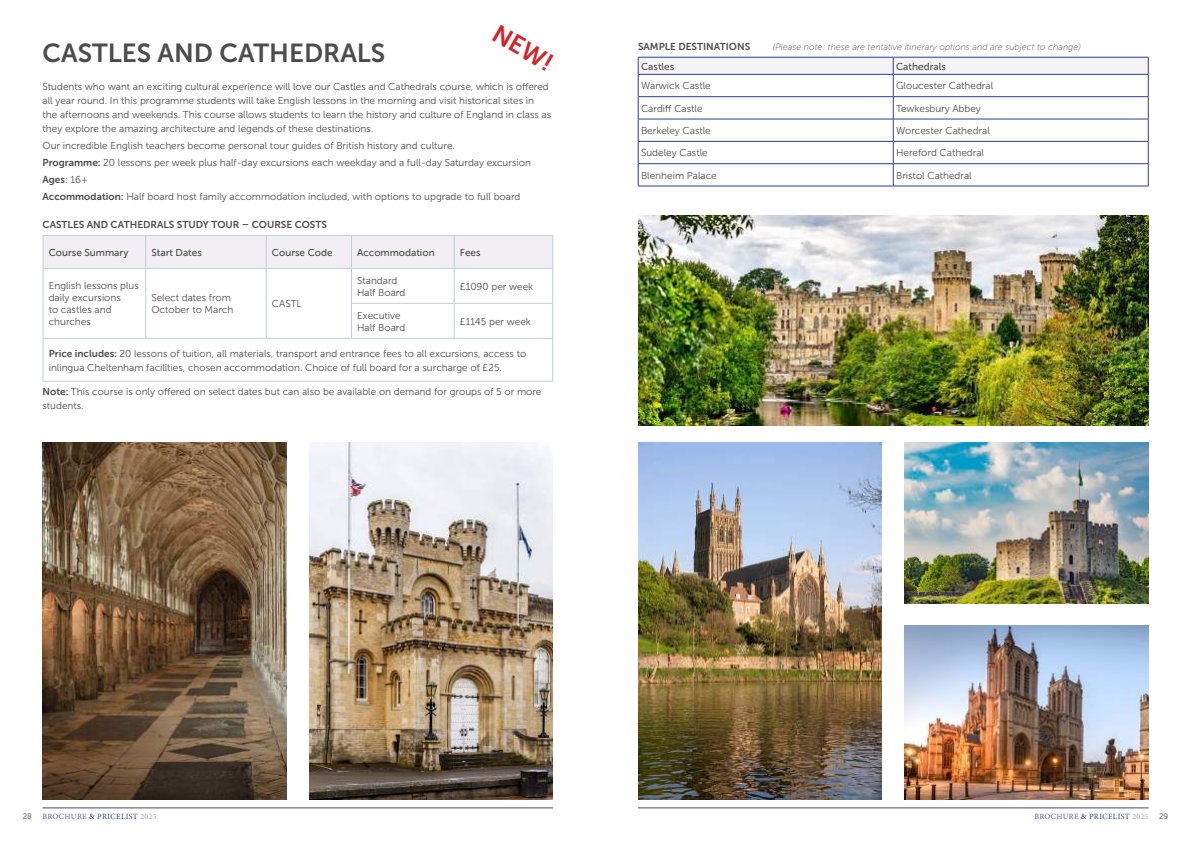
<style>
.page{position:relative;width:1191px;height:842px;background:#fff}
.page>*{position:absolute;margin:0;border:0;box-sizing:border-box;transform-origin:0 0}
.t1{font:26px "Museo Sans 700";color:#4e4b4c}
.t2{font:25px "Museo Sans 700";color:#d42429}
.t3{font:10px/12px "Museo Sans 300";color:#4e4b4c}
.t4{font:10px "Museo Sans 700";color:#4e4b4c}
.t5{font:10px "Museo Sans 500";color:#4e4b4c}
.t6{font:italic 9px "Museo Sans 100";color:#4e4b4c}
.t7{font:8px "Minion Pro";letter-spacing:.035em;color:#2a3f91}
.t8{font:8px "Museo Sans 300";color:#4e4b4c}
.s1{font-family:"Museo Sans 700"}
.s2{font-family:"Museo Sans 300"}
.s3{color:#555ba2}
.s4{color:#aaaaac}
</style>
<div class="page">
<hr style="left:43px;top:807px;width:510px;height:1px;background:#4e4b4c">
<hr style="left:638px;top:807px;width:510px;height:1px;background:#4e4b4c">
<div style="left:44px;top:236px;width:508px;height:32px;background:#f1eef4"></div>
<svg style="left:44px;top:269px;width:508px;height:112px"></svg>
<hr style="left:43px;top:339px;width:1px;height:42px;background:#bfcdd5">
<hr style="left:552px;top:339px;width:1px;height:42px;background:#bfcdd5">
<hr style="left:43px;top:381px;width:103px;height:1px;background:#bfcdd5">
<hr style="left:146px;top:381px;width:120px;height:1px;background:#bfcdd5">
<hr style="left:266px;top:381px;width:85px;height:1px;background:#bfcdd5">
<hr style="left:351px;top:381px;width:103px;height:1px;background:#bfcdd5">
<hr style="left:454px;top:381px;width:99px;height:1px;background:#bfcdd5">
<hr style="left:266px;top:235px;width:85px;height:1px;background:#bfcdd5">
<hr style="left:454px;top:235px;width:99px;height:1px;background:#bfcdd5">
<hr style="left:552px;top:236px;width:1px;height:32px;background:#bfcdd5">
<hr style="left:43px;top:268px;width:103px;height:1px;background:#bfcdd5">
<hr style="left:146px;top:268px;width:120px;height:1px;background:#bfcdd5">
<hr style="left:266px;top:268px;width:85px;height:1px;background:#bfcdd5">
<hr style="left:266px;top:338px;width:85px;height:1px;background:#bfcdd5">
<hr style="left:351px;top:268px;width:103px;height:1px;background:#bfcdd5">
<hr style="left:454px;top:268px;width:99px;height:1px;background:#bfcdd5">
<hr style="left:552px;top:269px;width:1px;height:34px;background:#bfcdd5">
<hr style="left:43px;top:235px;width:103px;height:1px;background:#bfcdd5">
<hr style="left:43px;top:236px;width:1px;height:32px;background:#bfcdd5">
<hr style="left:43px;top:269px;width:1px;height:34px;background:#bfcdd5">
<hr style="left:43px;top:303px;width:1px;height:35px;background:#bfcdd5">
<hr style="left:43px;top:338px;width:103px;height:1px;background:#bfcdd5">
<hr style="left:146px;top:235px;width:120px;height:1px;background:#bfcdd5">
<hr style="left:145px;top:236px;width:1px;height:32px;background:#bfcdd5">
<hr style="left:266px;top:236px;width:1px;height:32px;background:#bfcdd5">
<hr style="left:145px;top:269px;width:1px;height:34px;background:#bfcdd5">
<hr style="left:266px;top:269px;width:1px;height:34px;background:#bfcdd5">
<hr style="left:145px;top:303px;width:1px;height:35px;background:#bfcdd5">
<hr style="left:266px;top:303px;width:1px;height:35px;background:#bfcdd5">
<hr style="left:146px;top:338px;width:120px;height:1px;background:#bfcdd5">
<hr style="left:351px;top:235px;width:103px;height:1px;background:#bfcdd5">
<hr style="left:351px;top:236px;width:1px;height:32px;background:#bfcdd5">
<hr style="left:454px;top:236px;width:1px;height:32px;background:#bfcdd5">
<hr style="left:351px;top:269px;width:1px;height:34px;background:#bfcdd5">
<hr style="left:454px;top:269px;width:1px;height:34px;background:#bfcdd5">
<hr style="left:454px;top:304px;width:1px;height:34px;background:#bfcdd5">
<hr style="left:351px;top:303px;width:103px;height:1px;background:#bfcdd5">
<hr style="left:351px;top:304px;width:1px;height:34px;background:#bfcdd5">
<hr style="left:454px;top:303px;width:99px;height:1px;background:#bfcdd5">
<hr style="left:552px;top:304px;width:1px;height:34px;background:#bfcdd5">
<hr style="left:351px;top:338px;width:103px;height:1px;background:#bfcdd5">
<hr style="left:454px;top:338px;width:99px;height:1px;background:#bfcdd5">
<img style="left:638px;top:216px;width:510px;height:210px">
<img style="left:43px;top:443px;width:243px;height:356px">
<img style="left:904px;top:443px;width:244px;height:161px">
<img style="left:638px;top:443px;width:244px;height:356px">
<svg style="left:638px;top:57px;width:511px;height:129px"></svg>
<hr style="left:638px;top:97px;width:255px;height:1px;background:#2a3f91">
<hr style="left:893px;top:97px;width:255px;height:1px;background:#2a3f91">
<hr style="left:638px;top:119px;width:255px;height:1px;background:#2a3f91">
<hr style="left:893px;top:119px;width:255px;height:1px;background:#2a3f91">
<hr style="left:638px;top:141px;width:255px;height:1px;background:#2a3f91">
<hr style="left:893px;top:141px;width:255px;height:1px;background:#2a3f91">
<hr style="left:638px;top:163px;width:255px;height:1px;background:#2a3f91">
<hr style="left:893px;top:163px;width:255px;height:1px;background:#2a3f91">
<hr style="left:638px;top:186px;width:255px;height:1px;background:#2a3f91">
<hr style="left:893px;top:186px;width:255px;height:1px;background:#2a3f91">
<img style="left:309px;top:443px;width:244px;height:356px">
<img style="left:904px;top:625px;width:244px;height:174px">
<h2 class="t2" style="left:501px;top:19px;width:67px;rotate:30deg">NEW!</h2>
<h1 class="t1" style="left:43px;top:39px;width:344px">CASTLES AND CATHEDRALS</h1>
<p class="t3" style="left:43px;top:80px;width:510px;line-height:14px">Students who want an exciting cultural experience will love our Castles and Cathedrals course, which is offered all year round. In this programme students will take English lessons in the morning and visit historical sites in the afternoons and weekends. This course allows students to learn the history and culture of England in class as they explore the amazing architecture and legends of these destinations.</p>
<p class="t3" style="left:43px;top:137px;width:490px;line-height:16.8px">Our incredible English teachers become personal tour guides of British history and culture.<br><span class="s1">Programme:</span> 20 lessons per week plus half-day excursions each weekday and a full-day Saturday excursion</p>
<p class="t4" style="left:43px;top:174px;width:47px">Ages<span class="s2">: 16+</span></p>
<p class="t3" style="left:43px;top:191px;width:479px"><span class="s1">Accommodation:</span> Half board host family accommodation included, with options to upgrade to full board</p>
<p class="t4" style="left:43px;top:219px;width:286px">CASTLES AND CATHEDRALS STUDY TOUR – COURSE COSTS</p>
<p class="t5" style="left:49px;top:247px;width:81px">Course Summary</p>
<p class="t5" style="left:151px;top:247px;width:52px">Start Dates</p>
<p class="t5" style="left:272px;top:247px;width:62px">Course Code</p>
<p class="t5" style="left:357px;top:247px;width:79px">Accommodation</p>
<p class="t5" style="left:460px;top:247px;width:22px">Fees</p>
<p class="t3" style="left:49px;top:280px;width:92px">English lessons plus daily excursions<br>to castles and churches</p>
<p class="t3" style="left:151px;top:292px;width:83px">Select dates from<br>October to March</p>
<p class="t3" style="left:272px;top:298px;width:31px">CASTL</p>
<p class="t3" style="left:357px;top:274px;width:50px">Standard<br>Half Board</p>
<p class="t3" style="left:460px;top:280px;width:75px">£1090 per week</p>
<p class="t3" style="left:357px;top:309px;width:50px">Executive<br>Half Board</p>
<p class="t3" style="left:460px;top:315px;width:73px">£1145 per week</p>
<p class="t3" style="left:49px;top:346px;width:479px;line-height:14px"><span class="s1">Price includes:</span> 20 lessons of tuition, all materials, transport and entrance fees to all excursions, access to inlingua Cheltenham facilities, chosen accommodation. Choice of full board for a surcharge of £25.</p>
<p class="t3" style="left:42px;top:384px;width:500px;line-height:14px"><span class="s1">Note:</span> This course is only offered on select dates but can also be available on demand for groups of 5 or more students.</p>
<p class="t4" style="left:638px;top:41px;width:114px">SAMPLE DESTINATIONS</p>
<p class="t6" style="left:773px;top:42px;width:309px">(Please note: these are tentative itinerary options and are subject to change)</p>
<p class="t5" style="left:641px;top:61px;width:35px">Castles</p>
<p class="t5" style="left:896px;top:61px;width:51px">Cathedrals</p>
<p class="t3" style="left:641px;top:80px;width:71px">Warwick Castle</p>
<p class="t3" style="left:896px;top:80px;width:99px">Gloucester Cathedral</p>
<p class="t3" style="left:641px;top:102px;width:63px">Cardiff Castle</p>
<p class="t3" style="left:896px;top:102px;width:86px">Tewkesbury Abbey</p>
<p class="t3" style="left:641px;top:125px;width:71px">Berkeley Castle</p>
<p class="t3" style="left:896px;top:125px;width:95px">Worcester Cathedral</p>
<p class="t3" style="left:641px;top:147px;width:68px">Sudeley Castle</p>
<p class="t3" style="left:896px;top:147px;width:89px">Hereford Cathedral</p>
<p class="t3" style="left:641px;top:169px;width:77px">Blenheim Palace</p>
<p class="t3" style="left:896px;top:169px;width:77px">Bristol Cathedral</p>
<p class="t8" style="left:23px;top:812px;width:11px">28</p>
<p class="t7" style="left:43px;top:811px;width:115px"><span class="s3">BROCHURE</span> &amp; PRICELIST <span class="s4">2025</span></p>
<p class="t7" style="left:1034px;top:811px;width:115px"><span class="s3">BROCHURE</span> &amp; PRICELIST <span class="s4">2025</span></p>
<p class="t8" style="left:1159px;top:812px;width:11px">29</p>
</div>
